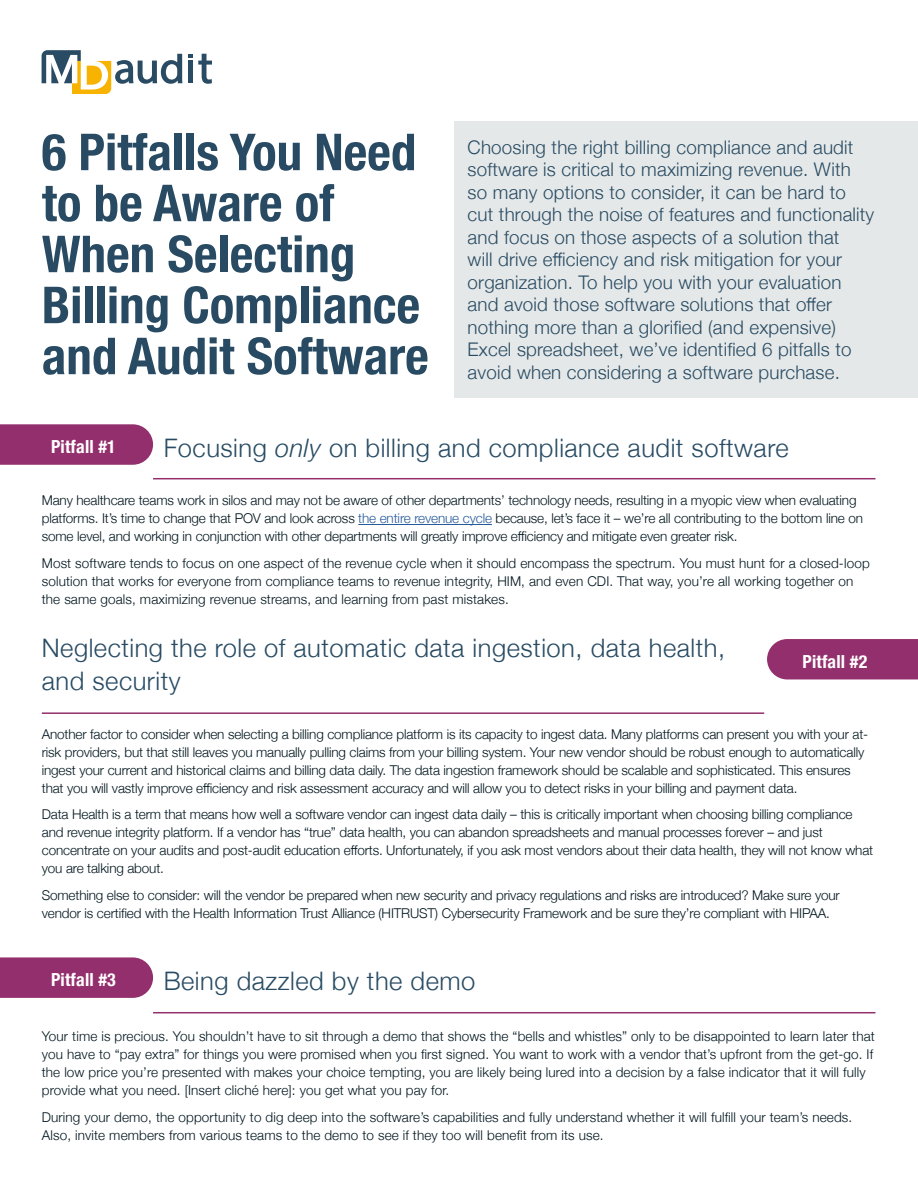
<style>
.page{position:relative;width:918px;height:1188px;background:#fff}
.page>*{position:absolute;margin:0;border:0;box-sizing:border-box;transform-origin:0 0}
.t1{font:700 condensed 51px/51px "Helvetica Neue";color:#284b63}
.t2{font:300 25.5px/33px "Helvetica Neue";letter-spacing:.02em;color:#284b63}
.t3{font:300 18.75px/22.5px "Helvetica Neue";letter-spacing:.01em;color:#284b63}
.t4{font:700 condensed 18px "Helvetica Neue";letter-spacing:.01em;color:#fff}
.t5{font:300 13.5px/18px "Helvetica Neue";letter-spacing:-.01em;color:#01161e}
.t6{font:300 13.5px/18px "Helvetica Neue";letter-spacing:.01em;color:#01161e}
.s1{font-style:italic}
.s2{color:#265b9b}
</style>
<div class="page">
<div style="left:455px;top:121px;width:463px;height:277px;background:#e5e8e8"></div>
<svg style="left:188px;top:54px;width:24px;height:30px"></svg>
<svg style="left:42px;top:50px;width:140px;height:44px"></svg>
<hr style="left:358px;top:524px;width:134px;height:1px;background:#265b9b">
<hr style="left:153px;top:478px;width:722px;height:1px;background:#932f6d">
<hr style="left:42px;top:712px;width:722px;height:2px;background:#932f6d">
<svg style="left:0;top:424px;width:153px;height:41px;background:#973773"></svg>
<div style="left:767px;top:639px;width:151px;height:40px;background:#932f6d"></div>
<hr style="left:153px;top:1012px;width:722px;height:1px;background:#932f6d">
<svg style="left:0;top:957px;width:153px;height:41px;background:#973773"></svg>
<h1 class="t1" style="left:42px;top:131px;width:388px">6 Pitfalls You Need to be Aware of<br>When Selecting<br>Billing Compliance and Audit Software</h1>
<p class="t3" style="left:468px;top:138px;width:408px">Choosing the right billing compliance and audit software is critical to maximizing revenue. With so many options to consider, it can be hard to cut through the noise of features and functionality and focus on those aspects of a solution that<br>will drive efficiency and risk mitigation for your organization. To help you with your evaluation and avoid those software solutions that offer nothing more than a glorified (and expensive)<br>Excel spreadsheet, we’ve identified 6 pitfalls to avoid when considering a software purchase.</p>
<h3 class="t4" style="left:51px;top:440px;width:66px">Pitfall #1</h3>
<h2 class="t2" style="left:164px;top:434px;width:627px">Focusing <span class="s1">only</span> on billing and compliance audit software</h2>
<p class="t5" style="left:42px;top:490px;width:823px">Many healthcare teams work in silos and may not be aware of other departments’ technology needs, resulting in a myopic view when evaluating platforms. It’s time to change that POV and look across <span class="s2">the entire revenue cycle</span> because, let’s face it – we’re all contributing to the bottom line on some level, and working in conjunction with other departments will greatly improve efficiency and mitigate even greater risk.</p>
<p class="t6" style="left:42px;top:555px;width:829px">Most software tends to focus on one aspect of the revenue cycle when it should encompass the spectrum. You must hunt for a closed-loop solution that works for everyone from compliance teams to revenue integrity, HIM, and even CDI. That way, you’re all working together on the same goals, maximizing revenue streams, and learning from past mistakes.</p>
<h2 class="t2" style="left:42px;top:634px;width:685px">Neglecting the role of automatic data ingestion, data health, and security</h2>
<h3 class="t4" style="left:803px;top:655px;width:66px">Pitfall #2</h3>
<p class="t5" style="left:42px;top:726px;width:828px">Another factor to consider when selecting a billing compliance platform is its capacity to ingest data. Many platforms can present you with your at&shy;risk providers, but that still leaves you manually pulling claims from your billing system. Your new vendor should be robust enough to automatically ingest your current and historical claims and billing data daily. The data ingestion framework should be scalable and sophisticated. This ensures that you will vastly improve efficiency and risk assessment accuracy and will allow you to detect risks in your billing and payment data.</p>
<p class="t5" style="left:42px;top:805px;width:833px">Data Health is a term that means how well a software vendor can ingest data daily – this is critically important when choosing billing compliance and revenue integrity platform. If a vendor has “true” data health, you can abandon spreadsheets and manual processes forever – and just concentrate on your audits and post-audit education efforts. Unfortunately, if you ask most vendors about their data health, they will not know what you are talking about.</p>
<p class="t5" style="left:42px;top:885px;width:800px">Something else to consider: will the vendor be prepared when new security and privacy regulations and risks are introduced? Make sure your vendor is certified with the Health Information Trust Alliance (HITRUST) Cybersecurity Framework and be sure they’re compliant with HIPAA.</p>
<h3 class="t4" style="left:51px;top:973px;width:66px">Pitfall #3</h3>
<h2 class="t2" style="left:164px;top:967px;width:313px">Being dazzled by the demo</h2>
<p class="t6" style="left:42px;top:1029px;width:835px">Your time is precious. You shouldn’t have to sit through a demo that shows the “bells and whistles” only to be disappointed to learn later that you have to “pay extra” for things you were promised when you first signed. You want to work with a vendor that’s upfront from the get-go. If the low price you’re presented with makes your choice tempting, you are likely being lured into a decision by a false indicator that it will fully provide what you need. [Insert cliché here]: you get what you pay for.</p>
<p class="t6" style="left:42px;top:1107px;width:812px">During your demo, the opportunity to dig deep into the software’s capabilities and fully understand whether it will fulfill your team’s needs.<br>Also, invite members from various teams to the demo to see if they too will benefit from its use.</p>
</div>
